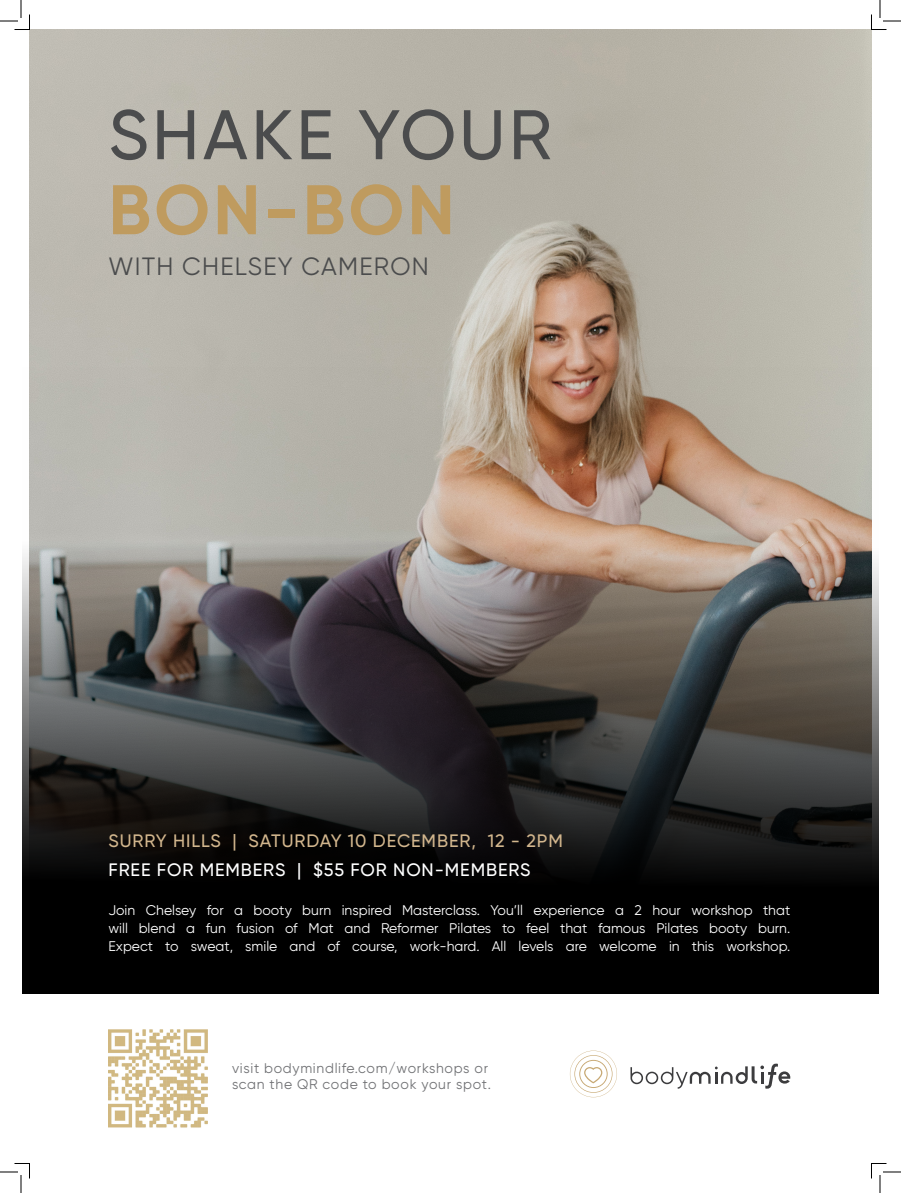
<style>
.page{position:relative;width:901px;height:1193px;background:#fff}
.page>*{position:absolute;margin:0;border:0;box-sizing:border-box;transform-origin:0 0}
.t1{font:500 70px "Gilroy";letter-spacing:.05em;color:#4b4c4d}
.t2{font:700 70px "Gilroy";letter-spacing:.05em;color:#bf9b5f}
.t3{font:25px "Gilroy";letter-spacing:.05em;color:#4b4c4d}
.t4{font:500 18px "Gilroy";letter-spacing:.05em;color:#d2b68d}
.t5{font:500 18px "Gilroy";letter-spacing:.05em;color:#fff}
.t6{font:14px/18px "Gilroy";color:#fff;text-align:justify}
.t7{font:14px/16px "Gilroy";letter-spacing:.05em;color:#717275}
</style>
<div class="page">
<img style="left:30px;top:30px;width:841px;height:337px">
<img style="left:22px;top:367px;width:856px;height:626px">
<svg style="left:570px;top:1050px;width:47px;height:47px"></svg>
<svg style="left:630px;top:1063px;width:160px;height:26px"></svg>
<img style="left:108px;top:1030px;width:100px;height:98px">
<svg style="left:0;top:0;width:30px;height:30px"></svg>
<svg style="left:0;top:1163px;width:30px;height:30px"></svg>
<svg style="left:871px;top:0;width:30px;height:30px"></svg>
<svg style="left:871px;top:1163px;width:30px;height:30px"></svg>
<p class="t1" style="left:108px;top:92px;width:445px">SHAKE YOUR</p>
<p class="t2" style="left:108px;top:166px;width:348px">BON-BON</p>
<p class="t3" style="left:108px;top:251px;width:322px">WITH CHELSEY CAMERON</p>
<p class="t4" style="left:108px;top:830px;width:456px">SURRY HILLS | SATURDAY 10 DECEMBER, 12 - 2PM</p>
<p class="t5" style="left:108px;top:858px;width:424px">FREE FOR MEMBERS | $55 FOR NON-MEMBERS</p>
<p class="t6" style="left:108px;top:900px;width:683px">Join Chelsey for a booty burn inspired Masterclass. You’ll experience a 2 hour workshop that will blend a fun fusion of Mat and Reformer Pilates to feel that famous Pilates booty burn.<br>Expect to sweat, smile and of course, work-hard. All levels are welcome in this workshop.</p>
<p class="t7" style="left:232px;top:1059px;width:260px">visit bodymindlife.com/workshops or scan the QR code to book your spot.</p>
</div>
